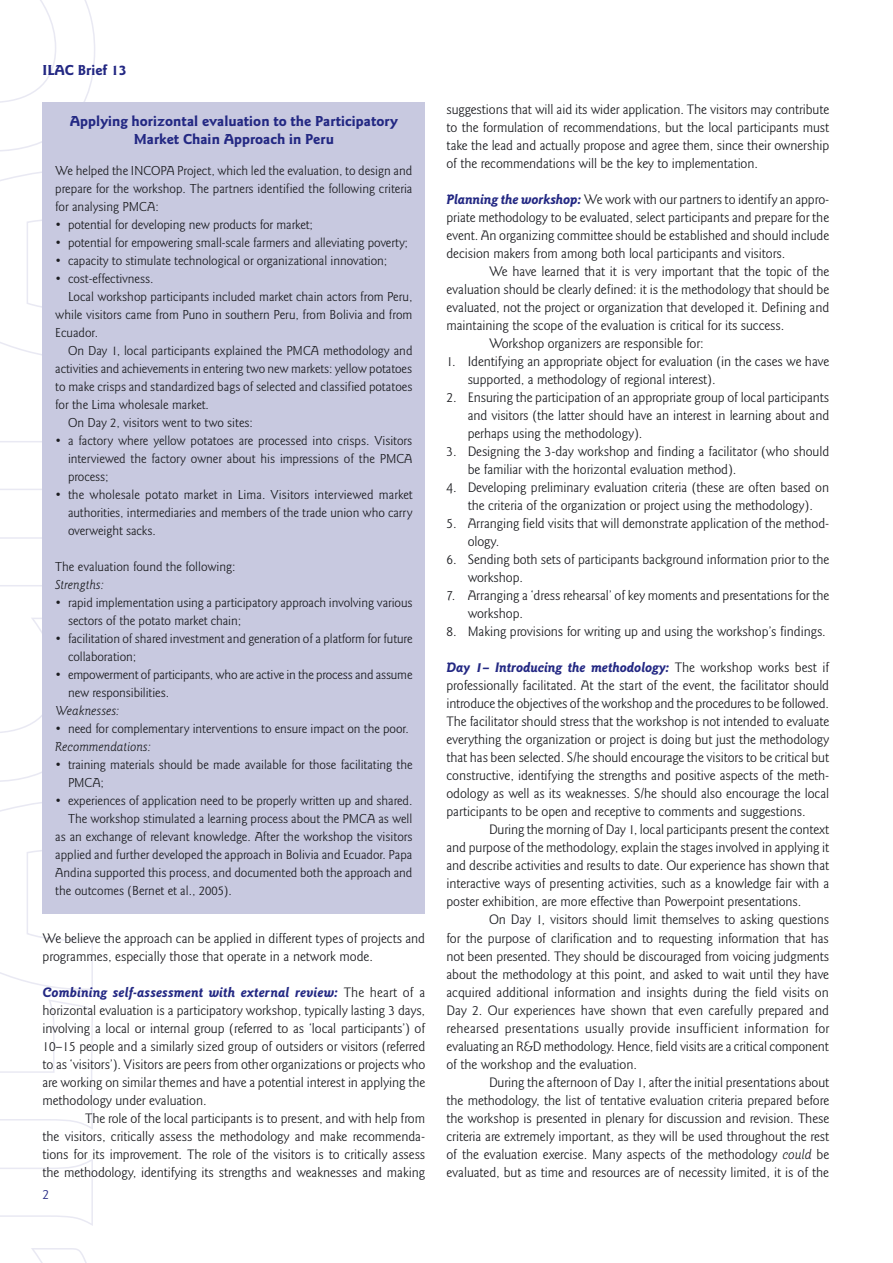
<style>
.page{position:relative;width:893px;height:1263px;background:#fff}
.page>*{position:absolute;margin:0;border:0;box-sizing:border-box;transform-origin:0 0}
.box-heading{font:700 15px/18.8px "Goudy Sans";color:#232883;text-align:center}
.text{font:700 15px "Goudy Sans";color:#232883}
.text-2{font:14.25px/18px "Goudy Sans";letter-spacing:-.005em;color:#1b1c20;text-align:justify}
.heading2{font:14.25px/18px "Goudy Sans";letter-spacing:-.005em;color:#1b1c20;text-align:justify}
.bullets{font:14.25px/18px "Goudy Sans";letter-spacing:-.005em;color:#1b1c20}
.t1{font:14.25px "Goudy Sans";color:#232883}
.box_bullet{font:13.5px/18px "Goudy Sans";letter-spacing:-.005em;color:#1b1c20}
.box{font:13.5px/18px "Goudy Sans";color:#1b1c20;text-align:justify}
.box-2{font:italic 13.5px "Goudy Sans";color:#1b1c20}
.s1{font-weight:700;font-style:italic;color:#232883}
.s2{font-style:italic}
</style>
<div class="page">
<svg style="left:31px;top:1248px;width:56px;height:15px"></svg>
<svg style="left:0;top:1159px;width:93px;height:67px"></svg>
<svg style="left:0;top:1000px;width:93px;height:129px"></svg>
<svg style="left:0;top:797px;width:94px;height:193px"></svg>
<svg style="left:0;top:614px;width:43px;height:169px"></svg>
<svg style="left:0;top:525px;width:43px;height:73px"></svg>
<svg style="left:0;top:367px;width:43px;height:135px"></svg>
<svg style="left:0;top:167px;width:43px;height:194px"></svg>
<svg style="left:0;top:0;width:95px;height:153px"></svg>
<div style="left:43px;top:102px;width:382px;height:811px;background:#c8c9e0"></div>
<p class="text" style="left:43px;top:61px;width:86px">ILAC Brief 13</p>
<p class="box-heading" style="left:70px;top:112px;width:330px">Applying horizontal evaluation to the Participatory<br>Market Chain Approach in Peru</p>
<p class="box" style="left:55px;top:162px;width:359px">We helped the INCOPA Project, which led the evaluation, to design and prepare for the workshop. The partners identified the following criteria for analysing PMCA:</p>
<p class="box_bullet" style="left:55px;top:216px;width:259px">• potential for developing new products for market;</p>
<p class="box_bullet" style="left:55px;top:234px;width:354px">• potential for empowering small-scale farmers and alleviating poverty;</p>
<p class="box_bullet" style="left:55px;top:252px;width:333px">• capacity to stimulate technological or organizational innovation;</p>
<p class="box_bullet" style="left:55px;top:270px;width:100px">• cost-effectivness.</p>
<p class="box" style="left:55px;top:288px;width:359px;text-indent:13px">Local workshop participants included market chain actors from Peru, while visitors came from Puno in southern Peru, from Bolivia and from Ecuador.</p>
<p class="box" style="left:55px;top:342px;width:359px;text-indent:13px">On Day 1, local participants explained the PMCA methodology and activities and achievements in entering two new markets: yellow potatoes to make crisps and standardized bags of selected and classified potatoes for the Lima wholesale market.</p>
<p class="box" style="left:68px;top:414px;width:186px">On Day 2, visitors went to two sites:</p>
<p class="box_bullet" style="left:68px;top:432px;width:346px;text-align:justify;text-indent:-13px">• a factory where yellow potatoes are processed into crisps. Visitors interviewed the factory owner about his impressions of the PMCA process;</p>
<p class="box_bullet" style="left:68px;top:486px;width:346px;text-align:justify;text-indent:-13px">• the wholesale potato market in Lima. Visitors interviewed market authorities, intermediaries and members of the trade union who carry overweight sacks.</p>
<p class="box" style="left:55px;top:558px;width:182px">The evaluation found the following:</p>
<p class="box-2" style="left:55px;top:577px;width:50px">Strengths:</p>
<p class="box_bullet" style="left:68px;top:594px;width:346px;text-indent:-13px">• rapid implementation using a participatory approach involving various sectors of the potato market chain;</p>
<p class="box_bullet" style="left:68px;top:630px;width:346px;text-indent:-13px">• facilitation of shared investment and generation of a platform for future collaboration;</p>
<p class="box_bullet" style="left:68px;top:666px;width:346px;text-indent:-13px">• empowerment of participants, who are active in the process and assume new responsibilities.</p>
<p class="box-2" style="left:55px;top:703px;width:66px">Weaknesses:</p>
<p class="box_bullet" style="left:55px;top:720px;width:355px">• need for complementary interventions to ensure impact on the poor.</p>
<p class="box-2" style="left:55px;top:739px;width:97px">Recommendations:</p>
<p class="box_bullet" style="left:68px;top:756px;width:346px;text-indent:-13px">• training materials should be made available for those facilitating the<br>PMCA;</p>
<p class="box_bullet" style="left:55px;top:792px;width:359px">• experiences of application need to be properly written up and shared.</p>
<p class="box" style="left:55px;top:810px;width:359px;text-indent:13px">The workshop stimulated a learning process about the PMCA as well as an exchange of relevant knowledge. After the workshop the visitors applied and further developed the approach in Bolivia and Ecuador. Papa Andina supported this process, and documented both the approach and the outcomes (Bernet et al., 2005).</p>
<p class="text-2" style="left:43px;top:929px;width:384px">We believe the approach can be applied in different types of projects and programmes, especially those that operate in a network mode.</p>
<p class="heading2" style="left:43px;top:983px;width:384px"><span class="s1">Combining self-assessment with external review:</span> The heart of a horizontal evaluation is a participatory workshop, typically lasting 3 days, involving a local or internal group (referred to as ‘local participants’) of 10–15 people and a similarly sized group of outsiders or visitors (referred to as ‘visitors’). Visitors are peers from other organizations or projects who are working on similar themes and have a potential interest in applying the methodology under evaluation.</p>
<p class="text-2" style="left:43px;top:1109px;width:384px;text-indent:43px">The role of the local participants is to present, and with help from the visitors, critically assess the methodology and make recommenda&shy;tions for its improvement. The role of the visitors is to critically assess the methodology, identifying its strengths and weaknesses and making</p>
<p class="t1" style="left:43px;top:1186px;width:8px">2</p>
<p class="text-2" style="left:446px;top:101px;width:384px">suggestions that will aid its wider application. The visitors may contribute to the formulation of recommendations, but the local participants must take the lead and actually propose and agree them, since their ownership of the recommendations will be the key to implementation.</p>
<p class="heading2" style="left:446px;top:191px;width:384px"><span class="s1">Planning the workshop:</span> We work with our partners to identify an appro&shy;priate methodology to be evaluated, select participants and prepare for the event. An organizing committee should be established and should include decision makers from among both local participants and visitors.</p>
<p class="text-2" style="left:446px;top:263px;width:384px;text-indent:43px">We have learned that it is very important that the topic of the evaluation should be clearly defined: it is the methodology that should be evaluated, not the project or organization that developed it. Defining and maintaining the scope of the evaluation is critical for its success.</p>
<p class="text-2" style="left:489px;top:335px;width:216px">Workshop organizers are responsible for:</p>
<p class="bullets" style="left:468px;top:353px;width:363px;text-indent:-21px">1. Identifying an appropriate object for evaluation (in the cases we have supported, a methodology of regional interest).</p>
<p class="bullets" style="left:468px;top:389px;width:363px;text-align:justify;text-indent:-21px">2. Ensuring the participation of an appropriate group of local participants and visitors (the latter should have an interest in learning about and perhaps using the methodology).</p>
<p class="bullets" style="left:468px;top:443px;width:363px;text-indent:-21px">3. Designing the 3-day workshop and finding a facilitator (who should be familiar with the horizontal evaluation method).</p>
<p class="bullets" style="left:446px;top:479px;width:384px;text-align:center">4. Developing preliminary evaluation criteria (these are often based on the criteria of the organization or project using the methodology).</p>
<p class="bullets" style="left:468px;top:515px;width:363px;text-indent:-21px">5. Arranging field visits that will demonstrate application of the method&shy;ology.</p>
<p class="bullets" style="left:468px;top:551px;width:363px;text-indent:-21px">6. Sending both sets of participants background information prior to the workshop.</p>
<p class="bullets" style="left:468px;top:587px;width:363px;text-indent:-21px">7. Arranging a ‘dress rehearsal’ of key moments and presentations for the workshop.</p>
<p class="bullets" style="left:446px;top:623px;width:381px">8. Making provisions for writing up and using the workshop’s findings.</p>
<p class="heading2" style="left:446px;top:659px;width:384px"><span class="s1">Day 1– Introducing the methodology:</span> The workshop works best if professionally facilitated. At the start of the event, the facilitator should introduce the objectives of the workshop and the procedures to be followed.<br>The facilitator should stress that the workshop is not intended to evaluate everything the organization or project is doing but just the methodology that has been selected. S/he should encourage the visitors to be critical but constructive, identifying the strengths and positive aspects of the meth&shy;odology as well as its weaknesses. S/he should also encourage the local participants to be open and receptive to comments and suggestions.</p>
<p class="text-2" style="left:446px;top:821px;width:384px;text-indent:43px">During the morning of Day 1, local participants present the context and purpose of the methodology, explain the stages involved in applying it and describe activities and results to date. Our experience has shown that interactive ways of presenting activities, such as a knowledge fair with a poster exhibition, are more effective than Powerpoint presentations.</p>
<p class="text-2" style="left:446px;top:911px;width:384px;text-indent:43px">On Day 1, visitors should limit themselves to asking questions for the purpose of clarification and to requesting information that has not been presented. They should be discouraged from voicing judgments about the methodology at this point, and asked to wait until they have acquired additional information and insights during the field visits on Day 2. Our experiences have shown that even carefully prepared and rehearsed presentations usually provide insufficient information for evaluating an R&amp;D methodology. Hence, field visits are a critical component of the workshop and the evaluation.</p>
<p class="text-2" style="left:446px;top:1073px;width:384px;text-indent:43px">During the afternoon of Day 1, after the initial presentations about the methodology, the list of tentative evaluation criteria prepared before the workshop is presented in plenary for discussion and revision. These criteria are extremely important, as they will be used throughout the rest of the evaluation exercise. Many aspects of the methodology <span class="s2">could</span> be evaluated, but as time and resources are of necessity limited, it is of the</p>
</div>
